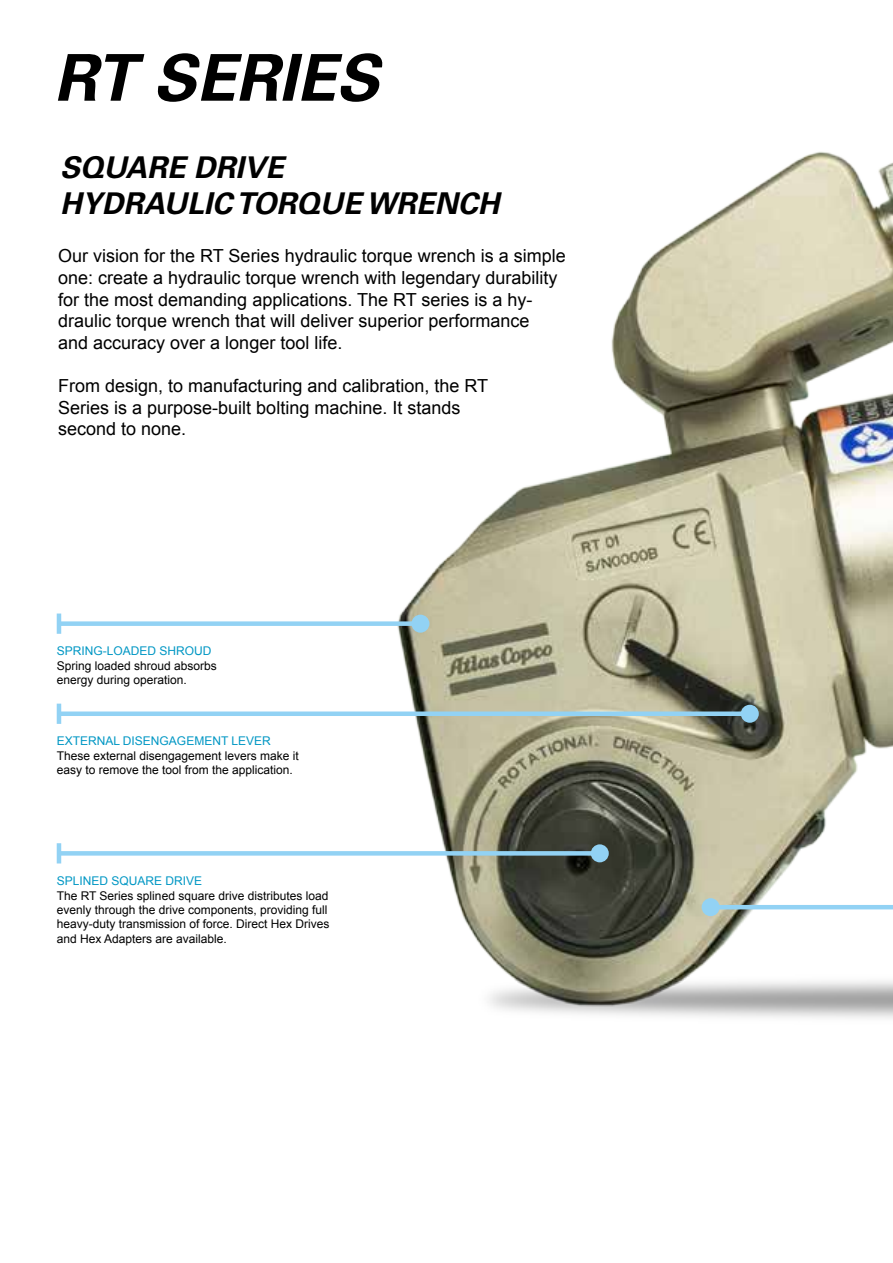
<style>
.page{position:relative;width:893px;height:1263px;background:#fff}
.page>*{position:absolute;margin:0;border:0;box-sizing:border-box;transform-origin:0 0}
.t1{font:italic 700 64.5px "Univers LT Std";color:#000}
.t2{font:italic 700 30px/36px "Univers LT Std";color:#000}
.t3{font:18px/21.6px "Arial";color:#000}
.t4{font:12px/14.4px "Arial";color:#000}
.t5{font:12px "Arial";color:#0097c4}
</style>
<div class="page">
<img style="left:397px;top:151px;width:496px;height:868px">
<div style="left:59px;top:851px;width:541px;height:5px;background:#92d2f4"></div>
<div style="left:591px;top:844px;width:18px;height:18px;background:#92d2f4;border-radius:50%"></div>
<hr style="left:57px;top:843px;width:4px;height:20px;background:#92d2f4">
<div style="left:59px;top:621px;width:361px;height:5px;background:#92d2f4"></div>
<div style="left:411px;top:615px;width:18px;height:18px;background:#92d2f4;border-radius:50%"></div>
<hr style="left:57px;top:613px;width:4px;height:21px;background:#92d2f4">
<div style="left:59px;top:711px;width:691px;height:5px;background:#92d2f4"></div>
<div style="left:741px;top:705px;width:18px;height:18px;background:#92d2f4;border-radius:50%"></div>
<hr style="left:57px;top:704px;width:4px;height:20px;background:#92d2f4">
<hr style="left:711px;top:905px;width:182px;height:4px;background:#92d2f4">
<div style="left:702px;top:898px;width:18px;height:18px;background:#92d2f4;border-radius:50%"></div>
<h1 class="t1" style="left:54px;top:40px;width:326px">RT SERIES</h1>
<h2 class="t2" style="left:60px;top:150px;width:441px">SQUARE DRIVE<br>HYDRAULIC TORQUE WRENCH</h2>
<p class="t3" style="left:58px;top:245px;width:509px">Our vision for the RT Series hydraulic torque wrench is a simple one: create a hydraulic torque wrench with legendary durability for the most demanding applications. The RT series is a hy&shy;draulic torque wrench that will deliver superior performance<br>and accuracy over a longer tool life.</p>
<p class="t3" style="left:58px;top:375px;width:431px">From design, to manufacturing and calibration, the RT<br>Series is a purpose-built bolting machine. It stands second to none.</p>
<p class="t5" style="left:57px;top:643px;width:156px">SPRING-LOADED SHROUD</p>
<p class="t4" style="left:57px;top:658px;width:162px">Spring loaded shroud absorbs energy during operation.</p>
<p class="t5" style="left:57px;top:733px;width:216px">EXTERNAL DISENGAGEMENT LEVER</p>
<p class="t4" style="left:57px;top:748px;width:244px">These external disengagement levers make it easy to remove the tool from the application.</p>
<p class="t5" style="left:57px;top:873px;width:147px">SPLINED SQUARE DRIVE</p>
<p class="t4" style="left:57px;top:888px;width:274px">The RT Series splined square drive distributes load evenly through the drive components, providing full heavy-duty transmission of force. Direct Hex Drives and Hex Adapters are available.</p>
</div>
